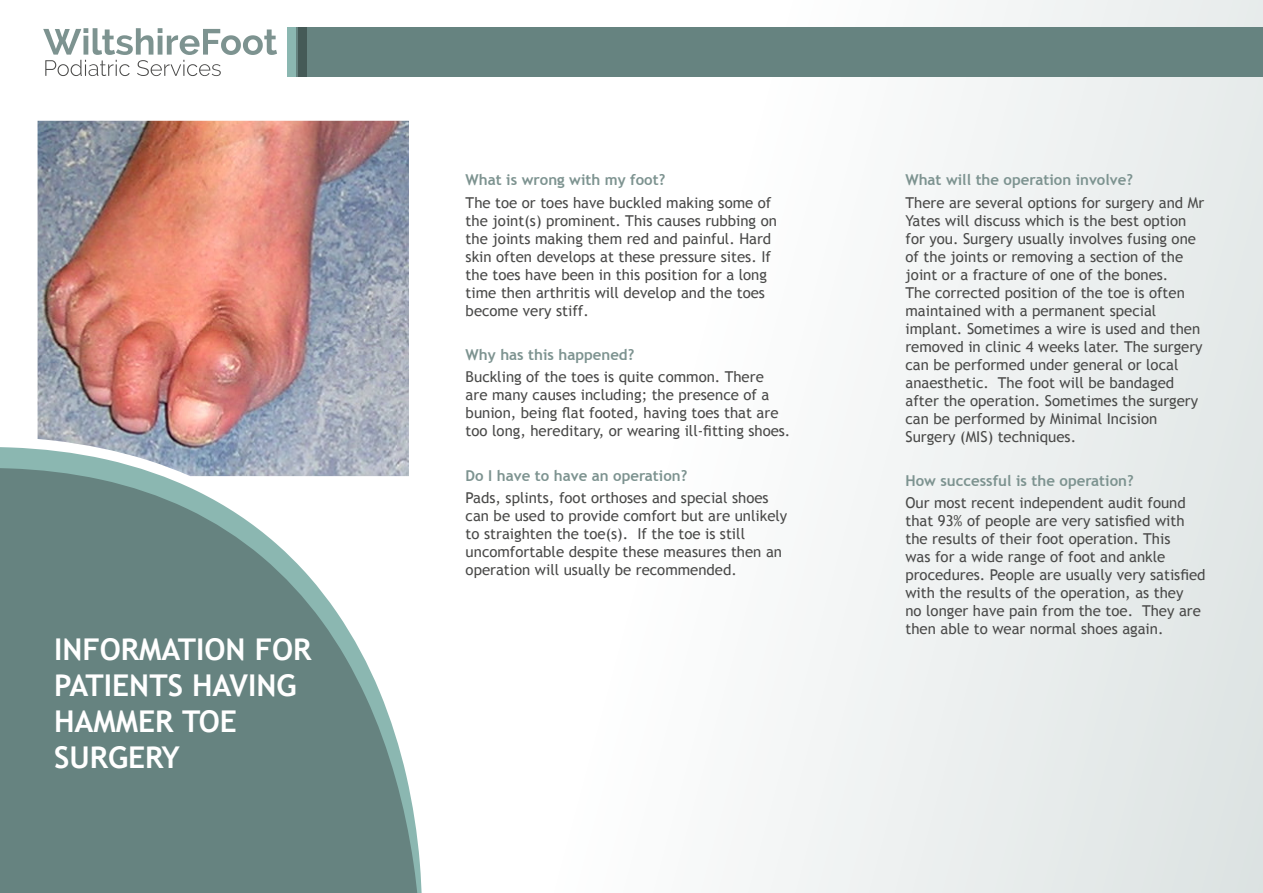
<style>
.page{position:relative;width:1263px;height:893px;background:#fff}
.page>*{position:absolute;margin:0;border:0;box-sizing:border-box;transform-origin:0 0}
.t1{font:700 30px/36px "Trebuchet MS";color:#fff}
.t2{font:15px/18px "Trebuchet MS";color:#4a4a49}
.t3{font:700 15px "Trebuchet MS";color:#7d9390}
</style>
<div class="page">
<div style="left:420px;top:0;width:843px;height:893px;background:linear-gradient(to right,#fff,#e3e8e8)"></div>
<svg style="left:0;top:447px;width:423px;height:446px;fill:#668380"></svg>
<div style="left:287px;top:27px;width:976px;height:50px;background:#668380"></div>
<div style="left:287px;top:27px;width:9px;height:50px;background:#8bb7b1"></div>
<div style="left:298px;top:27px;width:9px;height:50px;background:#455a57"></div>
<svg style="left:43px;top:28px;width:234px;height:48px"></svg>
<img style="left:38px;top:121px;width:371px;height:355px">
<h1 class="t1" style="left:54px;top:631px;width:259px">INFORMATION FOR<br>PATIENTS HAVING<br>HAMMER TOE<br>SURGERY</h1>
<p class="t3" style="left:466px;top:171px;width:201px">What is wrong with my foot?</p>
<p class="t2" style="left:466px;top:194px;width:313px">The toe or toes have buckled making some of the joint(s) prominent. This causes rubbing on the joints making them red and painful. Hard skin often develops at these pressure sites. If the toes have been in this position for a long time then arthritis will develop and the toes become very stiff.</p>
<p class="t3" style="left:466px;top:345px;width:170px">Why has this happened?</p>
<p class="t2" style="left:466px;top:368px;width:326px">Buckling of the toes is quite common. There<br>are many causes including; the presence of a bunion, being flat footed, having toes that are too long, hereditary, or wearing ill-fitting shoes.</p>
<p class="t3" style="left:466px;top:466px;width:223px">Do I have to have an operation?</p>
<p class="t2" style="left:466px;top:489px;width:323px">Pads, splints, foot orthoses and special shoes can be used to provide comfort but are unlikely to straighten the toe(s). If the toe is still uncomfortable despite these measures then an operation will usually be recommended.</p>
<p class="t3" style="left:905px;top:171px;width:229px">What will the operation involve?</p>
<p class="t2" style="left:905px;top:193px;width:300px">There are several options for surgery and Mr Yates will discuss which is the best option for you. Surgery usually involves fusing one of the joints or removing a section of the joint or a fracture of one of the bones.<br>The corrected position of the toe is often maintained with a permanent special implant. Sometimes a wire is used and then removed in clinic 4 weeks later. The surgery can be performed under general or local anaesthetic. The foot will be bandaged after the operation. Sometimes the surgery can be performed by Minimal Incision Surgery (MIS) techniques.</p>
<p class="t3" style="left:905px;top:471px;width:230px">How successful is the operation?</p>
<p class="t2" style="left:905px;top:494px;width:302px">Our most recent independent audit found that 93% of people are very satisfied with the results of their foot operation. This<br>was for a wide range of foot and ankle procedures. People are usually very satisfied with the results of the operation, as they<br>no longer have pain from the toe. They are then able to wear normal shoes again.</p>
</div>
